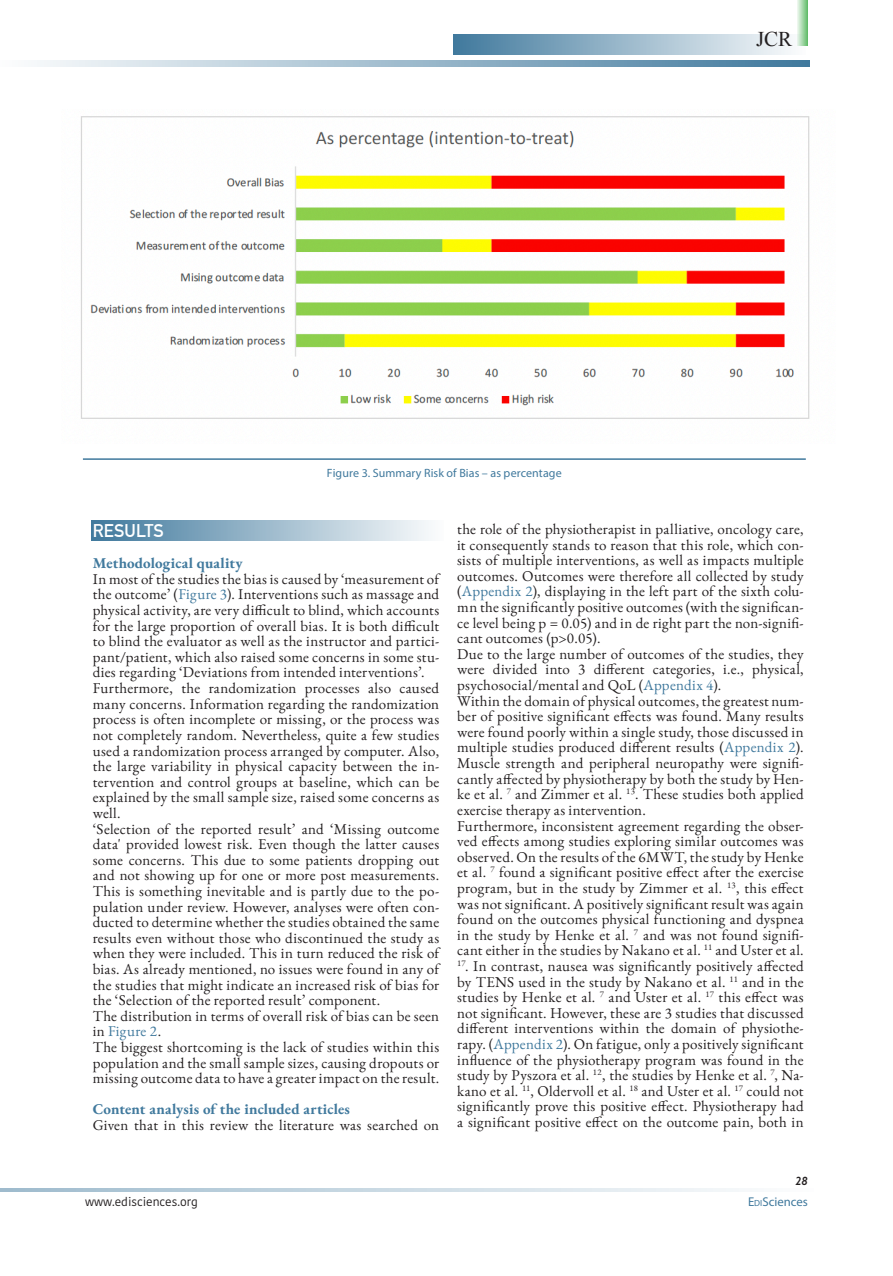
<style>
.page{position:relative;width:893px;height:1276px;background:#fff}
.page>*{position:absolute;margin:0;border:0;box-sizing:border-box;transform-origin:0 0}
.t1{font:21px "Times New Roman";color:#231f20}
.Title_paragrafo{font:700 18px "DIN Alternate";letter-spacing:.01em;color:#fff}
.Text_paragrafo{font:15px/15.6px "EB Garamond";letter-spacing:.015em;color:#231f20;text-align:justify}
.Text_paragrafo-2{font:700 15px "EB Garamond";letter-spacing:.005em;color:#40799d}
.t2{font:12.75px "Myriad Pro";color:#40799d}
.didascalia_immagine{font:12px "Myriad Pro";letter-spacing:.005em;color:#40799d}
.t3{font:12px "Kohinoor Bangla";color:#231f20}
.t4{font:italic 600 12px "Gill Sans";color:#231f20}
.s1{color:#40799d}
.s2{font-size:8.85px}
</style>
<div class="page">
<div style="left:453px;top:34px;width:352px;height:20px;background:linear-gradient(to right,#40799d,#fbfcfd)"></div>
<div style="left:91px;top:520px;width:353px;height:20px;background:linear-gradient(to right,#40799d,#fcfdfd)"></div>
<hr style="left:83px;top:458px;width:723px;height:2px;background:#40799d">
<svg style="left:797px;top:0;width:11px;height:46px"></svg>
<svg style="left:37px;top:61px;width:772px;height:6px;background:#9ab8ca"></svg>
<hr style="left:0;top:1188px;width:813px;height:3px;background:#40799d">
<img style="left:81px;top:116px;width:729px;height:303px">
<p class="didascalia_immagine" style="left:327px;top:465px;width:236px">Figure 3. Summary Risk of Bias – as percentage</p>
<h1 class="t1" style="left:756px;top:25px;width:38px">JCR</h1>
<p class="Title_paragrafo" style="left:93px;top:517px;width:73px">RESULTS</p>
<p class="Text_paragrafo-2" style="left:93px;top:553px;width:152px">Methodological quality</p>
<p class="Text_paragrafo" style="left:93px;top:571px;width:348px">In most of the studies the bias is caused by ‘measurement of the outcome’ (<span class="s1">Figure 3</span>). Interventions such as massage and physical activity, are very difficult to blind, which accounts for the large proportion of overall bias. It is both difficult to blind the evaluator as well as the instructor and partici&shy;pant/patient, which also raised some concerns in some stu&shy;dies regarding ‘Deviations from intended interventions’.</p>
<p class="Text_paragrafo" style="left:93px;top:680px;width:348px">Furthermore, the randomization processes also caused many concerns. Information regarding the randomization process is often incomplete or missing, or the process was not completely random. Nevertheless, quite a few studies used a randomization process arranged by computer. Also, the large variability in physical capacity between the in&shy;tervention and control groups at baseline, which can be explained by the small sample size, raised some concerns as well.</p>
<p class="Text_paragrafo" style="left:93px;top:821px;width:348px">‘Selection of the reported result’ and ‘Missing outcome data' provided lowest risk. Even though the latter causes some concerns. This due to some patients dropping out and not showing up for one or more post measurements.<br>This is something inevitable and is partly due to the po&shy;pulation under review. However, analyses were often con&shy;ducted to determine whether the studies obtained the same results even without those who discontinued the study as when they were included. This in turn reduced the risk of bias. As already mentioned, no issues were found in any of the studies that might indicate an increased risk of bias for the ‘Selection of the reported result’ component.</p>
<p class="Text_paragrafo" style="left:93px;top:1008px;width:348px">The distribution in terms of overall risk of bias can be seen in <span class="s1">Figure 2</span>.</p>
<p class="Text_paragrafo" style="left:93px;top:1039px;width:348px">The biggest shortcoming is the lack of studies within this population and the small sample sizes, causing dropouts or missing outcome data to have a greater impact on the result.</p>
<p class="Text_paragrafo-2" style="left:93px;top:1099px;width:259px">Content analysis of the included articles</p>
<p class="Text_paragrafo" style="left:93px;top:1117px;width:348px">Given that in this review the literature was searched on</p>
<p class="Text_paragrafo" style="left:457px;top:521px;width:348px">the role of the physiotherapist in palliative, oncology care, it consequently stands to reason that this role, which con&shy;sists of multiple interventions, as well as impacts multiple outcomes. Outcomes were therefore all collected by study (<span class="s1">Appendix 2</span>), displaying in the left part of the sixth colu&shy;mn the significantly positive outcomes (with the significan&shy;ce level being p = 0.05) and in de right part the non-signifi&shy;cant outcomes (p&gt;0.05).</p>
<p class="Text_paragrafo" style="left:457px;top:646px;width:348px">Due to the large number of outcomes of the studies, they were divided into 3 different categories, i.e., physical, psychosocial/mental and QoL (<span class="s1">Appendix 4</span>).</p>
<p class="Text_paragrafo" style="left:457px;top:693px;width:348px">Within the domain of physical outcomes, the greatest num&shy;ber of positive significant effects was found. Many results were found poorly within a single study, those discussed in multiple studies produced different results (<span class="s1">Appendix 2</span>).<br>Muscle strength and peripheral neuropathy were signifi&shy;cantly affected by physiotherapy by both the study by Hen&shy;ke et al. <sup>7</sup> and Zimmer et al. <sup>13</sup>. These studies both applied exercise therapy as intervention.</p>
<p class="Text_paragrafo" style="left:457px;top:817px;width:348px">Furthermore, inconsistent agreement regarding the obser&shy;ved effects among studies exploring similar outcomes was observed. On the results of the 6MWT, the study by Henke et al. <sup>7</sup> found a significant positive effect after the exercise program, but in the study by Zimmer et al. <sup>13</sup>, this effect was not significant. A positively significant result was again found on the outcomes physical functioning and dyspnea in the study by Henke et al. <sup>7</sup> and was not found signifi&shy;cant either in the studies by Nakano et al. <sup>11</sup> and Uster et al.</p>
<p class="Text_paragrafo" style="left:457px;top:958px;width:348px"><sup>17</sup>. In contrast, nausea was significantly positively affected by TENS used in the study by Nakano et al. <sup>11</sup> and in the studies by Henke et al. <sup>7</sup> and Uster et al. <sup>17</sup> this effect was not significant. However, these are 3 studies that discussed different interventions within the domain of physiothe&shy;rapy. (<span class="s1">Appendix 2</span>). On fatigue, only a positively significant influence of the physiotherapy program was found in the study by Pyszora et al. <sup>12</sup>, the studies by Henke et al. <sup>7</sup>, Na&shy;kano et al. <sup>11</sup>, Oldervoll et al. <sup>18</sup> and Uster et al. <sup>17</sup> could not significantly prove this positive effect. Physiotherapy had a significant positive effect on the outcome pain, both in</p>
<p class="t3" style="left:85px;top:1193px;width:114px">www.edisciences.org</p>
<p class="t4" style="left:795px;top:1173px;width:14px">28</p>
<p class="t2" style="left:748px;top:1194px;width:61px">E<span class="s2">di</span>Sciences</p>
</div>
